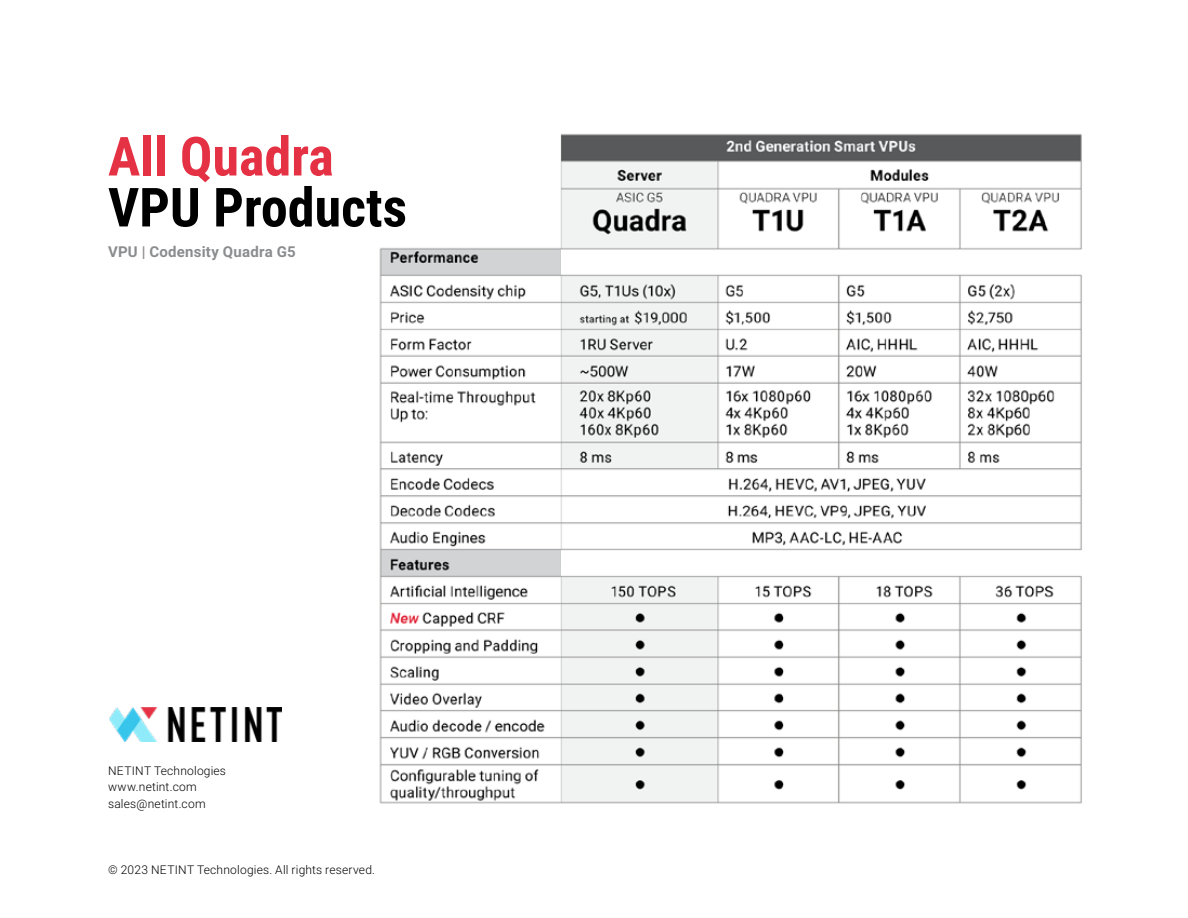
<style>
.page{position:relative;width:1188px;height:918px;background:#fff}
.page>*{position:absolute;margin:0;border:0;box-sizing:border-box;transform-origin:0 0}
.t1{font:700 54px "Roboto Condensed";color:#000}
.t2{font:700 54px "Roboto Condensed";color:#e43144}
.t3{font:700 15px "Roboto";letter-spacing:.015em;color:#8a8c8e}
.t4{font:300 12px/16.5px "Roboto";letter-spacing:.015em;color:#000}
</style>
<div class="page">
<img style="left:109px;top:707px;width:173px;height:35px">
<img style="left:379px;top:133px;width:703px;height:671px">
<h1 class="t2" style="left:108px;top:118px;width:227px">All Quadra</h1>
<h1 class="t1" style="left:108px;top:169px;width:301px">VPU Products</h1>
<p class="t3" style="left:108px;top:241px;width:189px">VPU | Codensity Quadra G5</p>
<p class="t4" style="left:108px;top:762px;width:119px">NETINT Technologies www.netint.com sales@netint.com</p>
<p class="t4" style="left:108px;top:861px;width:268px">© 2023 NETINT Technologies. All rights reserved.</p>
</div>
